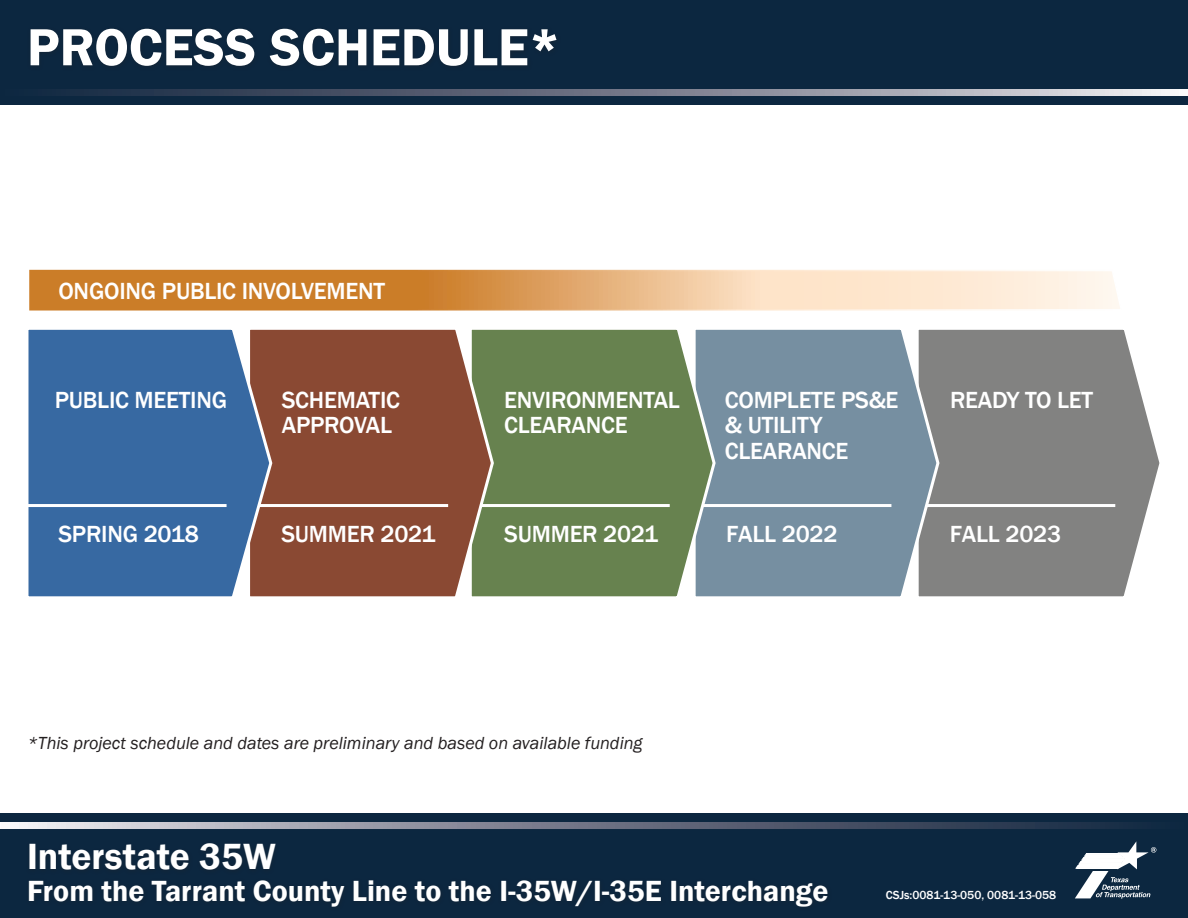
<style>
.page{position:relative;width:1188px;height:918px;background:#fff}
.page>*{position:absolute;margin:0;border:0;box-sizing:border-box;transform-origin:0 0}
.t1{font:600 54px "Franklin Gothic";color:#fff}
.t2{font:600 37.5px "Franklin Gothic";color:#fff}
.t3{font:600 30px "Franklin Gothic";color:#fff}
.t4{font:500 24px/25.5px "Franklin Gothic";letter-spacing:-.01em;color:#fff}
.t5{font:italic 18px "Franklin Gothic";color:#231f20}
.t6{font:500 12px "Franklin Gothic";color:#fff}
</style>
<div class="page">
<div style="left:0;top:814px;width:1188px;height:104px;background:#0c2740"></div>
<div style="left:0;top:0;width:1188px;height:105px;background:#0c2740"></div>
<svg style="left:61px;top:89px;width:1127px;height:6px;background:#7a8090"></svg>
<svg style="left:0;top:823px;width:1128px;height:5px;background:#7b8090"></svg>
<svg style="left:1075px;top:842px;width:81px;height:57px"></svg>
<svg style="left:941px;top:329px;width:219px;height:268px;background:#8d8d8c"></svg>
<hr style="left:916px;top:504px;width:199px;height:3px;background:#fff">
<svg style="left:717px;top:329px;width:224px;height:268px;background:#7b92a3"></svg>
<hr style="left:694px;top:504px;width:197px;height:3px;background:#fff">
<svg style="left:495px;top:329px;width:222px;height:268px;background:#6d875b"></svg>
<hr style="left:471px;top:504px;width:199px;height:3px;background:#fff">
<svg style="left:274px;top:329px;width:221px;height:268px;background:#8b533b"></svg>
<hr style="left:249px;top:504px;width:199px;height:3px;background:#fff">
<svg style="left:28px;top:329px;width:246px;height:268px;background:#436b9d"></svg>
<svg style="left:29px;top:269px;width:1091px;height:42px;background:#e4b27e"></svg>
<hr style="left:27px;top:504px;width:200px;height:3px;background:#fff">
<div style="left:27px;top:25px;width:535px;height:46px;background:#0e263c"></div>
<div style="left:26px;top:840px;width:255px;height:35px;background:#0e263c"></div>
<p class="t1" style="left:27px;top:14px;width:535px">PROCESS SCHEDULE*</p>
<p class="t4" style="left:58px;top:278px;width:328px">ONGOING PUBLIC INVOLVEMENT</p>
<p class="t4" style="left:55px;top:387px;width:174px">PUBLIC MEETING</p>
<p class="t4" style="left:504px;top:387px;width:177px">ENVIRONMENTAL</p>
<p class="t4" style="left:504px;top:413px;width:125px">CLEARANCE</p>
<p class="t4" style="left:282px;top:387px;width:120px">SCHEMATIC<br>APPROVAL</p>
<p class="t4" style="left:725px;top:387px;width:175px">COMPLETE PS&amp;E &amp; UTILITY<br>CLEARANCE</p>
<p class="t4" style="left:950px;top:387px;width:145px">READY TO LET</p>
<p class="t4" style="left:58px;top:522px;width:142px">SPRING 2018</p>
<p class="t4" style="left:281px;top:522px;width:156px">SUMMER 2021</p>
<p class="t4" style="left:504px;top:522px;width:156px">SUMMER 2021</p>
<p class="t4" style="left:726px;top:522px;width:113px">FALL 2022</p>
<p class="t4" style="left:950px;top:522px;width:113px">FALL 2023</p>
<p class="t5" style="left:27px;top:732px;width:617px">*This project schedule and dates are preliminary and based on available funding</p>
<p class="t2" style="left:27px;top:833px;width:250px">Interstate 35W</p>
<p class="t3" style="left:27px;top:872px;width:803px">From the Tarrant County Line to the I-35W/I-35E Interchange</p>
<p class="t6" style="left:886px;top:888px;width:172px">CSJs:0081-13-050, 0081-13-058</p>
</div>
